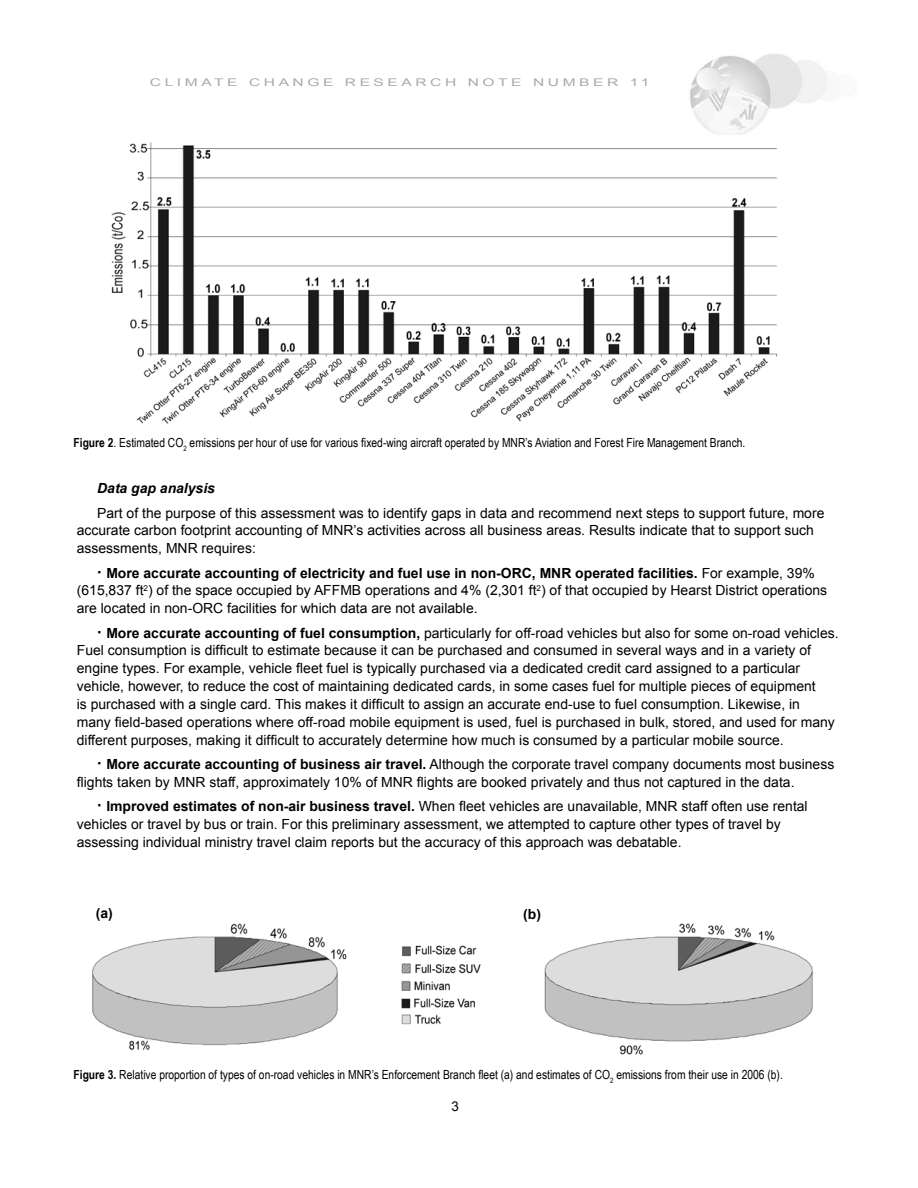
<style>
.page{position:relative;width:918px;height:1188px;background:#fff}
.page>*{position:absolute;margin:0;border:0;box-sizing:border-box;transform-origin:0 0}
.t1{font:13.95px/17.9px "Arial";color:#000}
.t2{font:italic 700 13.95px "Arial";color:#000}
.t3{font:700 13.95px "Arial";color:#000}
.t4{font:13.5px "Arial";color:#000}
.t5{font:12.6px "Arial Narrow";color:#000}
.t6{font:10.65px "Arial";letter-spacing:.23em;color:#a7a9ac;scale:1.47 1}
.s1{font-weight:700}
.s2{font-weight:700;font-size:16.5px}
</style>
<div class="page">
<img style="left:690px;top:54px;width:137px;height:81px">
<img style="left:111px;top:142px;width:667px;height:282px">
<img style="left:92px;top:923px;width:721px;height:132px">
<p class="t6" style="left:150px;top:75px;width:341px">CLIMATE CHANGE RESEARCH NOTE NUMBER 11</p>
<p class="t5" style="left:74px;top:433px;width:673px"><span class="s1">Figure 2</span>. Estimated CO<sub>2</sub> emissions per hour of use for various fixed-wing aircraft operated by MNR’s Aviation and Forest Fire Management Branch.</p>
<p class="t2" style="left:97px;top:479px;width:119px">Data gap analysis</p>
<p class="t1" style="left:77px;top:504px;width:749px;text-indent:20px">Part of the purpose of this assessment was to identify gaps in data and recommend next steps to support future, more accurate carbon footprint accounting of MNR’s activities across all business areas. Results indicate that to support such assessments, MNR requires:</p>
<p class="t1" style="left:77px;top:564px;width:752px;text-indent:20px"><span class="s2">·</span> <span class="s1">More accurate accounting of electricity and fuel use in non-ORC, MNR operated facilities.</span> For example, 39% (615,837 ft<sup>2</sup>) of the space occupied by AFFMB operations and 4% (2,301 ft<sup>2</sup>) of that occupied by Hearst District operations are located in non-ORC facilities for which data are not available.</p>
<p class="t1" style="left:77px;top:624px;width:763px;text-indent:20px"><span class="s2">·</span> <span class="s1">More accurate accounting of fuel consumption,</span> particularly for off-road vehicles but also for some on-road vehicles.<br>Fuel consumption is difficult to estimate because it can be purchased and consumed in several ways and in a variety of engine types. For example, vehicle fleet fuel is typically purchased via a dedicated credit card assigned to a particular vehicle, however, to reduce the cost of maintaining dedicated cards, in some cases fuel for multiple pieces of equipment<br>is purchased with a single card. This makes it difficult to assign an accurate end-use to fuel consumption. Likewise, in<br>many field-based operations where off-road mobile equipment is used, fuel is purchased in bulk, stored, and used for many different purposes, making it difficult to accurately determine how much is consumed by a particular mobile source.</p>
<p class="t1" style="left:77px;top:755px;width:759px;text-indent:20px"><span class="s2">·</span> <span class="s1">More accurate accounting of business air travel.</span> Although the corporate travel company documents most business flights taken by MNR staff, approximately 10% of MNR flights are booked privately and thus not captured in the data.</p>
<p class="t1" style="left:77px;top:798px;width:732px;text-indent:20px"><span class="s2">·</span> <span class="s1">Improved estimates of non-air business travel.</span> When fleet vehicles are unavailable, MNR staff often use rental vehicles or travel by bus or train. For this preliminary assessment, we attempted to capture other types of travel by assessing individual ministry travel claim reports but the accuracy of this approach was debatable.</p>
<p class="t3" style="left:96px;top:904px;width:19px">(a)</p>
<p class="t3" style="left:523px;top:905px;width:19px">(b)</p>
<p class="t5" style="left:74px;top:1065px;width:711px"><span class="s1">Figure 3.</span> Relative proportion of types of on-road vehicles in MNR’s Enforcement Branch fleet (a) and estimates of CO<sub>2</sub> emissions from their use in 2006 (b).</p>
<p class="t4" style="left:451px;top:1097px;width:9px">3</p>
</div>
